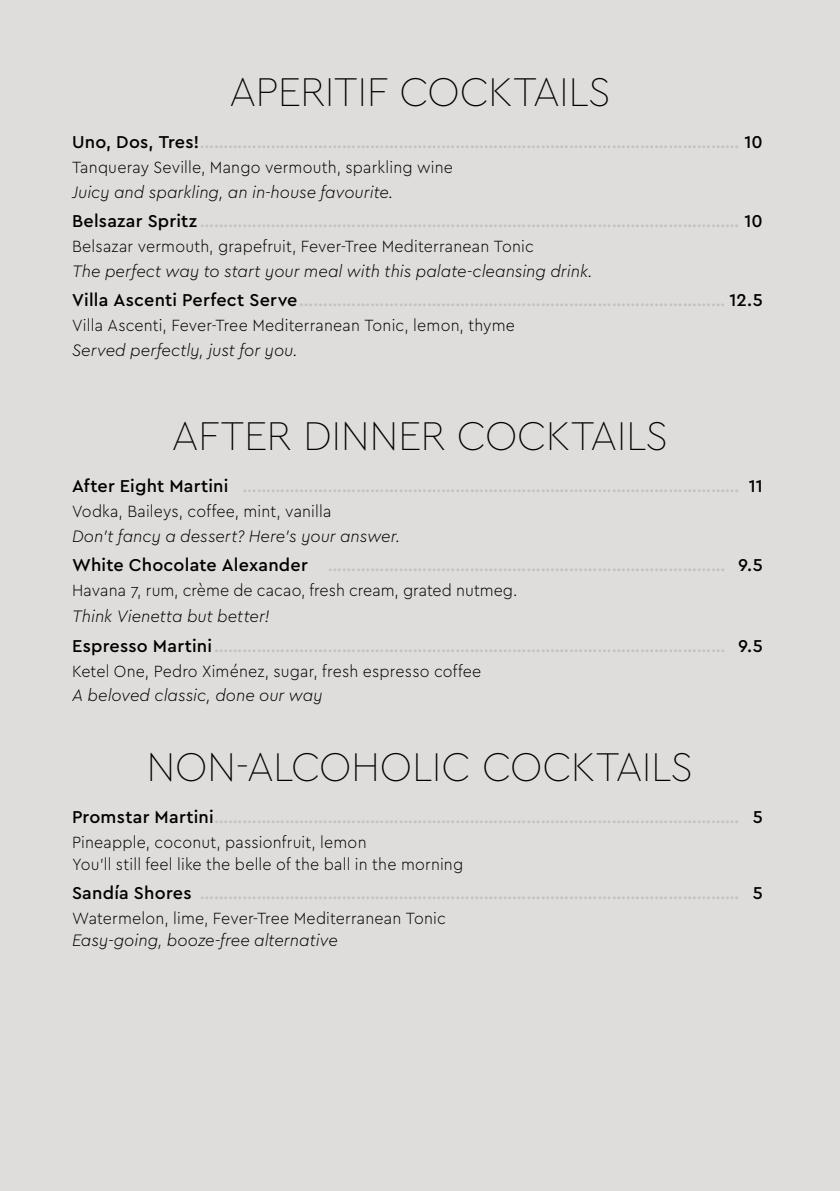
<style>
.page{position:relative;width:840px;height:1191px;background:#fff}
.page>*{position:absolute;margin:0;border:0;box-sizing:border-box;transform-origin:0 0}
.t1{font:100 42px "Cera Pro";letter-spacing:-.015em;color:#000}
.t2{font:500 18px "Cera Pro";letter-spacing:.015em;color:#c1c2c2}
.t3{font:italic 300 17.4px "Cera";color:#000;scale:.96 1}
.t4{font:300 17px/22px "Cera";letter-spacing:.01em;color:#000;scale:.94 1}
.s1{color:#000}
</style>
<div class="page">
<div style="left:0;top:0;width:839px;height:1191px;background:#dfdddb"></div>
<h1 class="t1" style="left:229px;top:64px;width:383px">APERITIF COCKTAILS</h1>
<p class="t2" style="left:72px;top:130px;width:692px"><span class="s1">Uno, Dos, Tres!</span>…………………………………………………………………………………………………… <span class="s1">10</span></p>
<p class="t4" style="left:72px;top:155px;width:406px">Tanqueray Seville, Mango vermouth, sparkling wine</p>
<p class="t3" style="left:72px;top:180px;width:336px">Juicy and sparkling, an in-house favourite.</p>
<p class="t2" style="left:72px;top:209px;width:692px"><span class="s1">Belsazar Spritz</span>…………………………………………………………………………………………………… <span class="s1">10</span></p>
<p class="t4" style="left:72px;top:234px;width:492px">Belsazar vermouth, grapefruit, Fever-Tree Mediterranean Tonic</p>
<p class="t3" style="left:72px;top:259px;width:543px">The perfect way to start your meal with this palate-cleansing drink.</p>
<p class="t2" style="left:72px;top:288px;width:692px"><span class="s1">Villa Ascenti Perfect Serve</span>……………………………………………………………………………… <span class="s1">12.5</span></p>
<p class="t4" style="left:72px;top:313px;width:472px">Villa Ascenti, Fever-Tree Mediterranean Tonic, lemon, thyme</p>
<p class="t3" style="left:72px;top:338px;width:236px">Served perfectly, just for you.</p>
<h1 class="t1" style="left:171px;top:408px;width:498px">AFTER DINNER COCKTAILS</h1>
<p class="t2" style="left:72px;top:474px;width:691px"><span class="s1">After Eight Martini</span> …………………………………………………………………………………………… <span class="s1">11</span></p>
<p class="t4" style="left:72px;top:500px;width:277px">Vodka, Baileys, coffee, mint, vanilla</p>
<p class="t3" style="left:72px;top:524px;width:343px">Don’t fancy a dessert? Here’s your answer.</p>
<p class="t2" style="left:72px;top:553px;width:692px"><span class="s1">White Chocolate Alexander</span> ………………………………………………………………………… <span class="s1">9.5</span></p>
<p class="t4" style="left:72px;top:579px;width:475px">Havana 7, rum, crème de cacao, fresh cream, grated nutmeg.</p>
<p class="t3" style="left:72px;top:605px;width:207px">Think Vienetta but better!</p>
<p class="t2" style="left:72px;top:633px;width:692px"><span class="s1">Espresso Martini</span>……………………………………………………………………………………………… <span class="s1">9.5</span></p>
<p class="t4" style="left:72px;top:659px;width:436px">Ketel One, Pedro Ximénez, sugar, fresh espresso coffee</p>
<p class="t3" style="left:72px;top:684px;width:262px">A beloved classic, done our way</p>
<h1 class="t1" style="left:146px;top:739px;width:548px">NON-ALCOHOLIC COCKTAILS</h1>
<p class="t2" style="left:72px;top:805px;width:691px"><span class="s1">Promstar Martini</span>………………………………………………………………………………………………… <span class="s1">5</span></p>
<p class="t4" style="left:72px;top:830px;width:417px">Pineapple, coconut, passionfruit, lemon<br>You’ll still feel like the belle of the ball in the morning</p>
<p class="t2" style="left:72px;top:881px;width:691px"><span class="s1">Sandía Shores</span> …………………………………………………………………………………………………… <span class="s1">5</span></p>
<p class="t4" style="left:72px;top:907px;width:399px">Watermelon, lime, Fever-Tree Mediterranean Tonic</p>
<p class="t3" style="left:72px;top:929px;width:278px">Easy-going, booze-free alternative</p>
</div>
